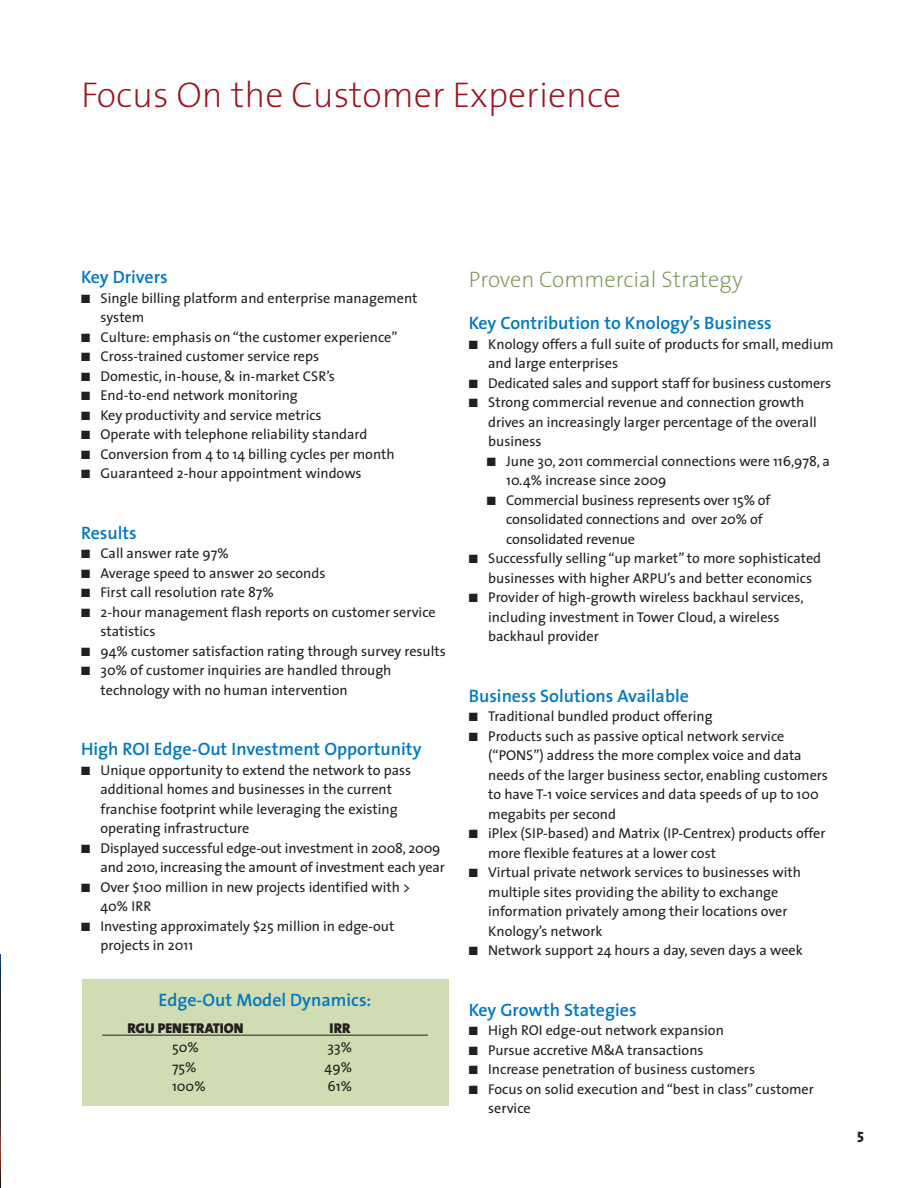
<style>
.page{position:relative;width:918px;height:1188px;background:#fff}
.page>*{position:absolute;margin:0;border:0;box-sizing:border-box;transform-origin:0 0}
.headers{font:200 36px "The Sans";color:#9b121c}
.headers-2{font:200 22.5px "The Sans";color:#7b9250}
.subheads{font:600 18px "The Sans";color:#0078c0}
.t1{font:15px "The Sans Extra Bold Caps";color:#231f20}
.bullets{font:14.25px/19.5px "The Sans";color:#231f20}
.body_copy{font:14.25px "The Sans";color:#231f20}
.body_copy-2{font:900 14.25px "The Sans";color:#231f20}
</style>
<div class="page">
<div style="left:82px;top:980px;width:366px;height:126px;background:#d0dcb1"></div>
<hr style="left:102px;top:1035px;width:326px;height:1px;background:#231f20">
<img style="left:0;top:955px;width:1px;height:233px">
<p class="headers" style="left:81px;top:66px;width:542px">Focus On the Customer Experience</p>
<p class="subheads" style="left:81px;top:262px;width:88px">Key Drivers</p>
<p class="bullets" style="left:100px;top:288px;width:318px;text-indent:-20px">■ Single billing platform and enterprise management system</p>
<p class="bullets" style="left:81px;top:327px;width:318px">■ Culture: emphasis on “the customer experience”</p>
<p class="bullets" style="left:81px;top:346px;width:240px">■ Cross-trained customer service reps</p>
<p class="bullets" style="left:81px;top:366px;width:255px">■ Domestic, in-house, &amp; in-market CSR’s</p>
<p class="bullets" style="left:81px;top:385px;width:218px">■ End-to-end network monitoring</p>
<p class="bullets" style="left:81px;top:405px;width:242px">■ Key productivity and service metrics</p>
<p class="bullets" style="left:81px;top:424px;width:288px">■ Operate with telephone reliability standard</p>
<p class="bullets" style="left:81px;top:444px;width:315px">■ Conversion from 4 to 14 billing cycles per month</p>
<p class="bullets" style="left:81px;top:463px;width:282px">■ Guaranteed 2-hour appointment windows</p>
<p class="subheads" style="left:81px;top:518px;width:57px">Results</p>
<p class="bullets" style="left:81px;top:543px;width:149px">■ Call answer rate 97%</p>
<p class="bullets" style="left:81px;top:563px;width:246px">■ Average speed to answer 20 seconds</p>
<p class="bullets" style="left:81px;top:582px;width:195px">■ First call resolution rate 87%</p>
<p class="bullets" style="left:100px;top:602px;width:337px;text-indent:-20px">■ 2-hour management flash reports on customer service statistics</p>
<p class="bullets" style="left:81px;top:641px;width:366px">■ 94% customer satisfaction rating through survey results</p>
<p class="bullets" style="left:100px;top:660px;width:292px;text-indent:-20px">■ 30% of customer inquiries are handled through technology with no human intervention</p>
<p class="subheads" style="left:81px;top:734px;width:342px">High ROI Edge-Out Investment Opportunity</p>
<p class="bullets" style="left:100px;top:760px;width:312px;text-indent:-20px">■ Unique opportunity to extend the network to pass additional homes and businesses in the current franchise footprint while leveraging the existing operating infrastructure</p>
<p class="bullets" style="left:81px;top:838px;width:365px;text-align:right">■ Displayed successful edge-out investment in 2008, 2009 and 2010, increasing the amount of investment each year</p>
<p class="bullets" style="left:100px;top:877px;width:311px;text-indent:-20px">■ Over $100 million in new projects identified with &gt;<br>40% IRR</p>
<p class="bullets" style="left:100px;top:916px;width:295px;text-indent:-20px">■ Investing approximately $25 million in edge-out projects in 2011</p>
<p class="subheads" style="left:159px;top:985px;width:214px">Edge-Out Model Dynamics:</p>
<p class="body_copy-2" style="left:127px;top:1016px;width:118px">RGU PENETRATION</p>
<p class="body_copy-2" style="left:330px;top:1016px;width:22px">IRR</p>
<p class="body_copy" style="left:172px;top:1035px;width:28px">50%</p>
<p class="body_copy" style="left:328px;top:1035px;width:26px">33%</p>
<p class="body_copy" style="left:172px;top:1055px;width:26px">75%</p>
<p class="body_copy" style="left:325px;top:1055px;width:29px">49%</p>
<p class="body_copy" style="left:172px;top:1074px;width:35px">100%</p>
<p class="body_copy" style="left:328px;top:1074px;width:26px">61%</p>
<p class="headers-2" style="left:469px;top:260px;width:275px">Proven Commercial Strategy</p>
<p class="subheads" style="left:469px;top:308px;width:305px">Key Contribution to Knology’s Business</p>
<p class="bullets" style="left:488px;top:334px;width:347px;text-indent:-20px">■ Knology offers a full suite of products for small, medium and large enterprises</p>
<p class="bullets" style="left:469px;top:373px;width:364px">■ Dedicated sales and support staff for business customers</p>
<p class="bullets" style="left:488px;top:392px;width:330px;text-indent:-20px">■ Strong commercial revenue and connection growth drives an increasingly larger percentage of the overall business</p>
<p class="bullets" style="left:506px;top:451px;width:325px;text-indent:-20px">■ June 30, 2011 commercial connections were 116,978, a<br>10.4% increase since 2009</p>
<p class="bullets" style="left:506px;top:490px;width:266px;text-indent:-20px">■ Commercial business represents over 15% of consolidated connections and over 20% of consolidated revenue</p>
<p class="bullets" style="left:488px;top:548px;width:334px;text-indent:-20px">■ Successfully selling “up market” to more sophisticated businesses with higher ARPU’s and better economics</p>
<p class="bullets" style="left:488px;top:587px;width:317px;text-indent:-20px">■ Provider of high-growth wireless backhaul services, including investment in Tower Cloud, a wireless backhaul provider</p>
<p class="subheads" style="left:469px;top:681px;width:222px">Business Solutions Available</p>
<p class="bullets" style="left:469px;top:706px;width:246px">■ Traditional bundled product offering</p>
<p class="bullets" style="left:488px;top:726px;width:341px;text-indent:-20px">■ Products such as passive optical network service (“PONS”) address the more complex voice and data needs of the larger business sector, enabling customers to have T-1 voice services and data speeds of up to 100 megabits per second</p>
<p class="bullets" style="left:488px;top:823px;width:339px;text-indent:-20px">■ iPlex (SIP-based) and Matrix (IP-Centrex) products offer more flexible features at a lower cost</p>
<p class="bullets" style="left:488px;top:862px;width:314px;text-indent:-20px">■ Virtual private network services to businesses with multiple sites providing the ability to exchange information privately among their locations over Knology’s network</p>
<p class="bullets" style="left:469px;top:940px;width:336px">■ Network support 24 hours a day, seven days a week</p>
<p class="subheads" style="left:469px;top:995px;width:169px">Key Growth Stategies</p>
<p class="bullets" style="left:469px;top:1020px;width:257px">■ High ROI edge-out network expansion</p>
<p class="bullets" style="left:469px;top:1040px;width:236px">■ Pursue accretive M&amp;A transactions</p>
<p class="bullets" style="left:469px;top:1059px;width:288px">■ Increase penetration of business customers</p>
<p class="bullets" style="left:488px;top:1079px;width:327px;text-indent:-20px">■ Focus on solid execution and “best in class” customer service</p>
<p class="t1" style="left:857px;top:1124px;width:8px">5</p>
</div>
